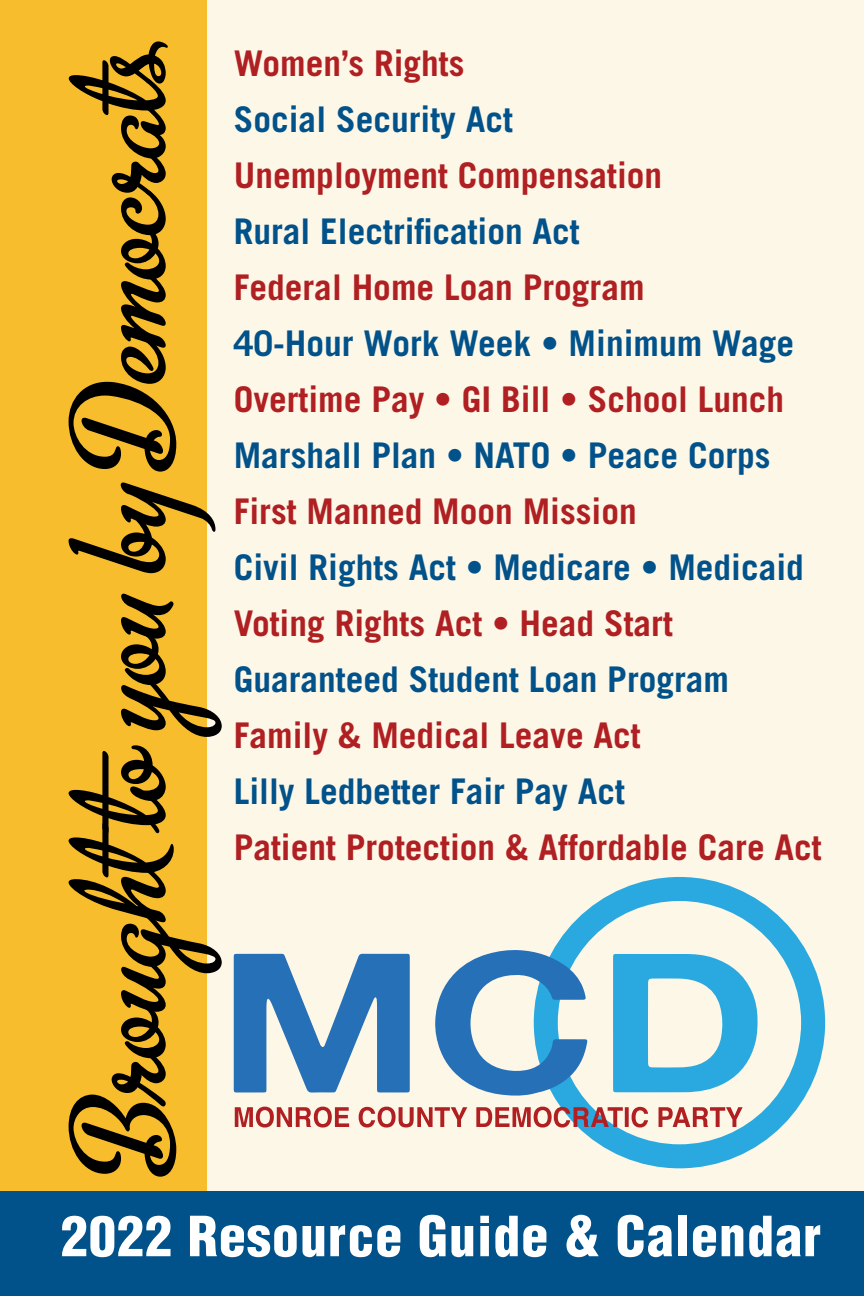
<style>
.page{position:relative;width:864px;height:1296px;background:#fff}
.page>*{position:absolute;margin:0;border:0;box-sizing:border-box;transform-origin:0 0}
.t1{font:149px "Metro Script";color:#000001;scale:.96 1}
.t2{font:900 condensed 54px "Helvetica";letter-spacing:.02em;color:#fff}
.t3{font:700 35.4px "Trade Gothic";color:#b01f22}
.t4{font:700 35.4px "Trade Gothic";color:#01528a}
</style>
<div class="page">
<div style="left:207px;top:0;width:657px;height:1192px;background:#fdf7e8"></div>
<div style="left:0;top:0;width:207px;height:1192px;background:#f8bd2d"></div>
<svg style="left:540px;top:877px;width:285px;height:291px"></svg>
<svg style="left:234px;top:954px;width:176px;height:139px"></svg>
<svg style="left:613px;top:954px;width:145px;height:138px"></svg>
<svg style="left:435px;top:950px;width:153px;height:146px"></svg>
<svg style="left:235px;top:1107px;width:508px;height:21px"></svg>
<div style="left:0;top:1192px;width:864px;height:104px;background:#01528a"></div>
<h1 class="t1" style="left:41px;top:1169px;width:1178px;rotate:-90deg">Broughtto you by Democrats</h1>
<h2 class="t2" style="left:61px;top:1203px;width:762px">2022 Resource Guide &amp; Calendar</h2>
<p class="t3" style="left:234px;top:42px;width:232px">Women’s Rights</p>
<p class="t4" style="left:234px;top:98px;width:281px">Social Security Act</p>
<p class="t3" style="left:234px;top:154px;width:430px">Unemployment Compensation</p>
<p class="t4" style="left:234px;top:210px;width:348px">Rural Electrification Act</p>
<p class="t3" style="left:234px;top:266px;width:412px">Federal Home Loan Program</p>
<p class="t4" style="left:234px;top:322px;width:562px">40-Hour Work Week • Minimum Wage</p>
<p class="t3" style="left:234px;top:378px;width:552px">Overtime Pay • GI Bill • School Lunch</p>
<p class="t4" style="left:234px;top:434px;width:538px">Marshall Plan • NATO • Peace Corps</p>
<p class="t3" style="left:234px;top:490px;width:405px">First Manned Moon Mission</p>
<p class="t4" style="left:234px;top:546px;width:572px">Civil Rights Act • Medicare • Medicaid</p>
<p class="t3" style="left:234px;top:602px;width:441px">Voting Rights Act • Head Start</p>
<p class="t4" style="left:234px;top:658px;width:497px">Guaranteed Student Loan Program</p>
<p class="t3" style="left:234px;top:714px;width:408px">Family &amp; Medical Leave Act</p>
<p class="t4" style="left:234px;top:770px;width:393px">Lilly Ledbetter Fair Pay Act</p>
<p class="t3" style="left:234px;top:826px;width:589px">Patient Protection &amp; Affordable Care Act</p>
</div>
